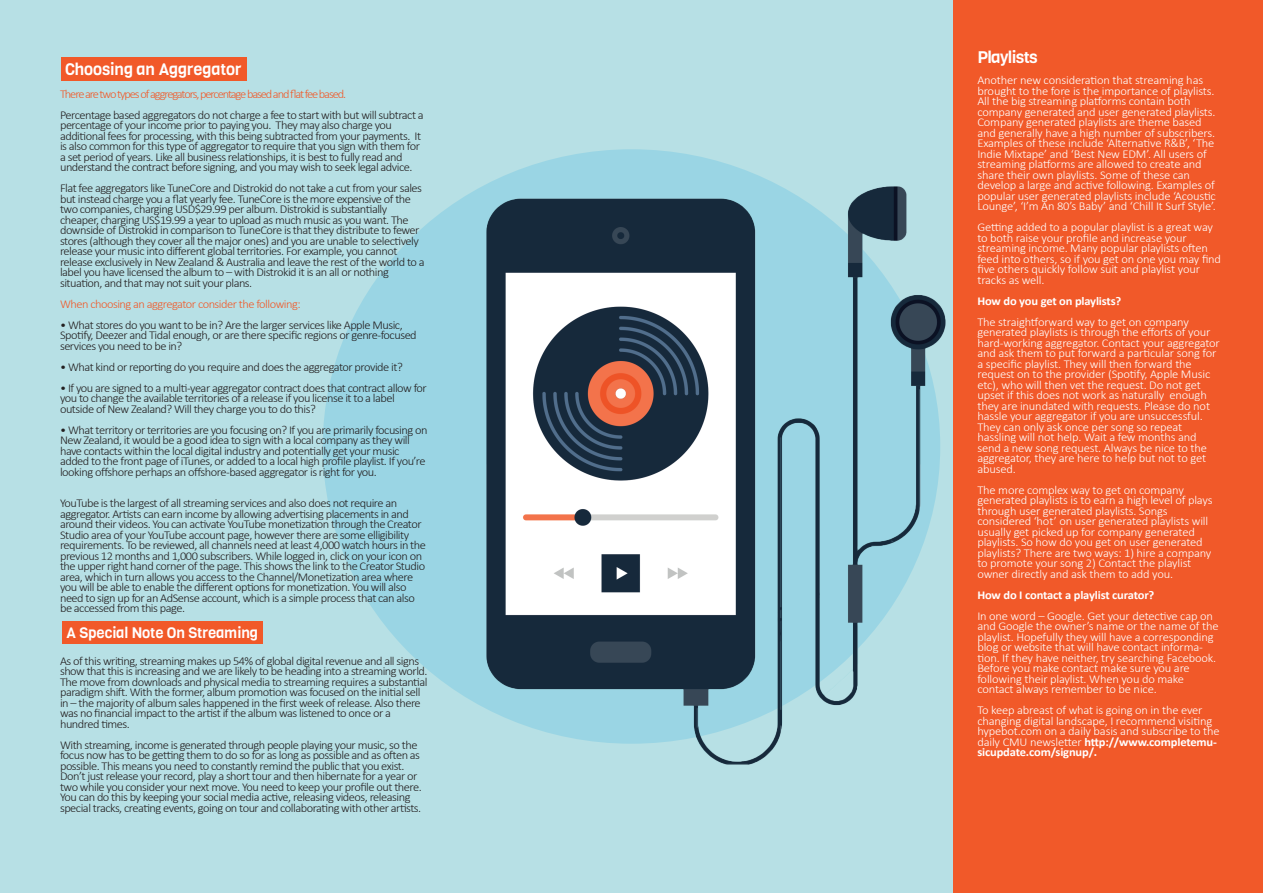
<style>
.page{position:relative;width:1263px;height:893px;background:#b7e0e5}
.page>*{position:absolute;margin:0;border:0;box-sizing:border-box;transform-origin:0 0}
.t1{font:16.5px "Viga";letter-spacing:-.005em;color:#fff}
.t2{font:16.5px "Viga";letter-spacing:-.035em;color:#fff;scale:1.04 1}
.t3{font:15px "Viga";letter-spacing:-.005em;color:#fff}
.t4{font:300 12px/10.5px "Calibri";letter-spacing:-.04em;color:#231f20}
.t5{font:300 12px/10.5px "Calibri";letter-spacing:-.015em;color:#fff;scale:1.04 1}
.t6{font:300 12px "Calibri";letter-spacing:-.09em;color:#f15929}
.t7{font:700 12px "Calibri";letter-spacing:-.015em;color:#fff;scale:1.04 1}
.t8{font:300 12px "Calibri";letter-spacing:-.04em;color:#f15929}
.s1{font-weight:700}
</style>
<div class="page">
<div style="left:323px;top:149px;width:617px;height:595px;background:#9ad5e4;border-radius:50%"></div>
<img style="left:486px;top:186px;width:460px;height:578px">
<div style="left:953px;top:0;width:310px;height:893px;background:#f15929"></div>
<div style="left:62px;top:57px;width:185px;height:23px;background:#f15929"></div>
<div style="left:62px;top:621px;width:201px;height:23px;background:#f15929"></div>
<h1 class="t1" style="left:65px;top:58px;width:178px">Choosing an Aggregator</h1>
<p class="t6" style="left:60px;top:86px;width:288px">There are two types of aggregators,percentage based and flat fee based.</p>
<p class="t4" style="left:60px;top:109px;width:365px">Percentage based aggregators do not charge a fee to start with but will subtract a percentage of your income prior to paying you. They may also charge you additional fees for processing, with this being subtracted from your payments. It is also common for this type of aggregator to require that you sign with them for a set period of years. Like all business relationships, it is best to fully read and understand the contract before signing, and you may wish to seek legal advice.</p>
<p class="t4" style="left:60px;top:182px;width:366px">Flat fee aggregators like TuneCore and Distrokid do not take a cut from your sales but instead charge you a flat yearly fee. TuneCore is the more expensive of the two companies, charging USD$29.99 per album. Distrokid is substantially cheaper, charging US$19.99 a year to upload as much music as you want. The downside of Distrokid in comparison to TuneCore is that they distribute to fewer stores (although they cover all the major ones) and you are unable to selectively release your music into different global territories. For example, you cannot release exclusively in New Zealand &amp; Australia and leave the rest of the world to a label you have licensed the album to – with Distrokid it is an all or nothing situation, and that may not suit your plans.</p>
<p class="t8" style="left:60px;top:296px;width:242px">When choosing an aggregator consider the following:</p>
<p class="t4" style="left:60px;top:319px;width:358px">• What stores do you want to be in? Are the larger services like Apple Music,<br>Spotify, Deezer and Tidal enough, or are there specific regions or genre-focused services you need to be in?</p>
<p class="t4" style="left:60px;top:361px;width:344px">• What kind or reporting do you require and does the aggregator provide it?</p>
<p class="t4" style="left:60px;top:382px;width:368px">• If you are signed to a multi-year aggregator contract does that contract allow for you to change the available territories of a release if you license it to a label outside of New Zealand? Will they charge you to do this?</p>
<p class="t4" style="left:60px;top:424px;width:369px">• What territory or territories are you focusing on? If you are primarily focusing on New Zealand, it would be a good idea to sign with a local company as they will have contacts within the local digital industry and potentially get your music added to the front page of iTunes, or added to a local high profile playlist. If you’re looking offshore perhaps an offshore-based aggregator is right for you.</p>
<p class="t4" style="left:60px;top:497px;width:367px">YouTube is the largest of all streaming services and also does not require an aggregator. Artists can earn income by allowing advertising placements in and around their videos. You can activate YouTube monetization through the Creator Studio area of your YouTube account page, however there are some elligibility requirements. To be reviewed, all channels need at least 4,000 watch hours in the previous 12 months and 1,000 subscribers. While logged in, click on your icon on the upper right hand corner of the page. This shows the link to the Creator Studio area, which in turn allows you access to the Channel/Monetization area where you will be able to enable the different options for monetization. You will also need to sign up for an AdSense account, which is a simple process that can also be accessed from this page.</p>
<p class="t3" style="left:66px;top:623px;width:193px">A Special Note On Streaming</p>
<p class="t4" style="left:60px;top:655px;width:369px">As of this writing, streaming makes up 54% of global digital revenue and all signs show that this is increasing and we are likely to be heading into a streaming world.<br>The move from downloads and physical media to streaming requires a substantial paradigm shift. With the former, album promotion was focused on the initial sell in – the majority of album sales happened in the first week of release. Also there was no financial impact to the artist if the album was listened to once or a hundred times.</p>
<p class="t4" style="left:60px;top:739px;width:363px">With streaming, income is generated through people playing your music, so the focus now has to be getting them to do so for as long as possible and as often as possible. This means you need to constantly remind the public that you exist.<br>Don’t just release your record, play a short tour and then hibernate for a year or two while you consider your next move. You need to keep your profile out there.<br>You can do this by keeping your social media active, releasing videos, releasing special tracks, creating events, going on tour and collaborating with other artists.</p>
<h1 class="t2" style="left:977px;top:46px;width:60px">Playlists</h1>
<p class="t5" style="left:977px;top:74px;width:231px">Another new consideration that streaming has brought to the fore is the importance of playlists.<br>All the big streaming platforms contain both company generated and user generated playlists.<br>Company generated playlists are theme based and generally have a high number of subscribers.<br>Examples of these include ‘Alternative R&amp;B’, ‘The Indie Mixtape’ and ‘Best New EDM’. All users of streaming platforms are allowed to create and share their own playlists. Some of these can develop a large and active following. Examples of popular user generated playlists include ‘Acoustic Lounge’, ‘I’m An 80’s Baby’ and ‘Chill It Surf Style’.</p>
<p class="t5" style="left:977px;top:221px;width:236px">Getting added to a popular playlist is a great way to both raise your profile and increase your streaming income. Many popular playlists often feed into others, so if you get on one you may find five others quickly follow suit and playlist your tracks as well.</p>
<p class="t7" style="left:977px;top:293px;width:140px">How do you get on playlists?</p>
<p class="t5" style="left:977px;top:316px;width:235px">The straightforward way to get on company generated playlists is through the efforts of your hard-working aggregator. Contact your aggregator and ask them to put forward a particular song for a specific playlist. They will then forward the request on to the provider (Spotify, Apple Music etc), who will then vet the request. Do not get upset if this does not work as naturally enough they are inundated with requests. Please do not hassle your aggregator if you are unsuccessful.<br>They can only ask once per song so repeat hassling will not help. Wait a few months and send a new song request. Always be nice to the aggregator, they are here to help but not to get abused.</p>
<p class="t5" style="left:977px;top:484px;width:228px">The more complex way to get on company generated playlists is to earn a high level of plays through user generated playlists. Songs considered ‘hot’ on user generated playlists will usually get picked up for company generated playlists. So how do you get on user generated playlists? There are two ways: 1) hire a company to promote your song 2) Contact the playlist owner directly and ask them to add you.</p>
<p class="t7" style="left:977px;top:587px;width:172px">How do I contact a playlist curator?</p>
<p class="t5" style="left:977px;top:610px;width:233px">In one word – Google. Get your detective cap on and Google the owner’s name or the name of the playlist. Hopefully they will have a corresponding blog or website that will have contact informa&shy;tion. If they have neither, try searching Facebook.<br>Before you make contact make sure you are following their playlist. When you do make contact always remember to be nice.</p>
<p class="t5" style="left:977px;top:704px;width:234px">To keep abreast of what is going on in the ever changing digital landscape, I recommend visiting hypebot.com on a daily basis and subscribe to the daily CMU newsletter <span class="s1">http://www.completemu&shy;sicupdate.com/signup/.</span></p>
</div>
